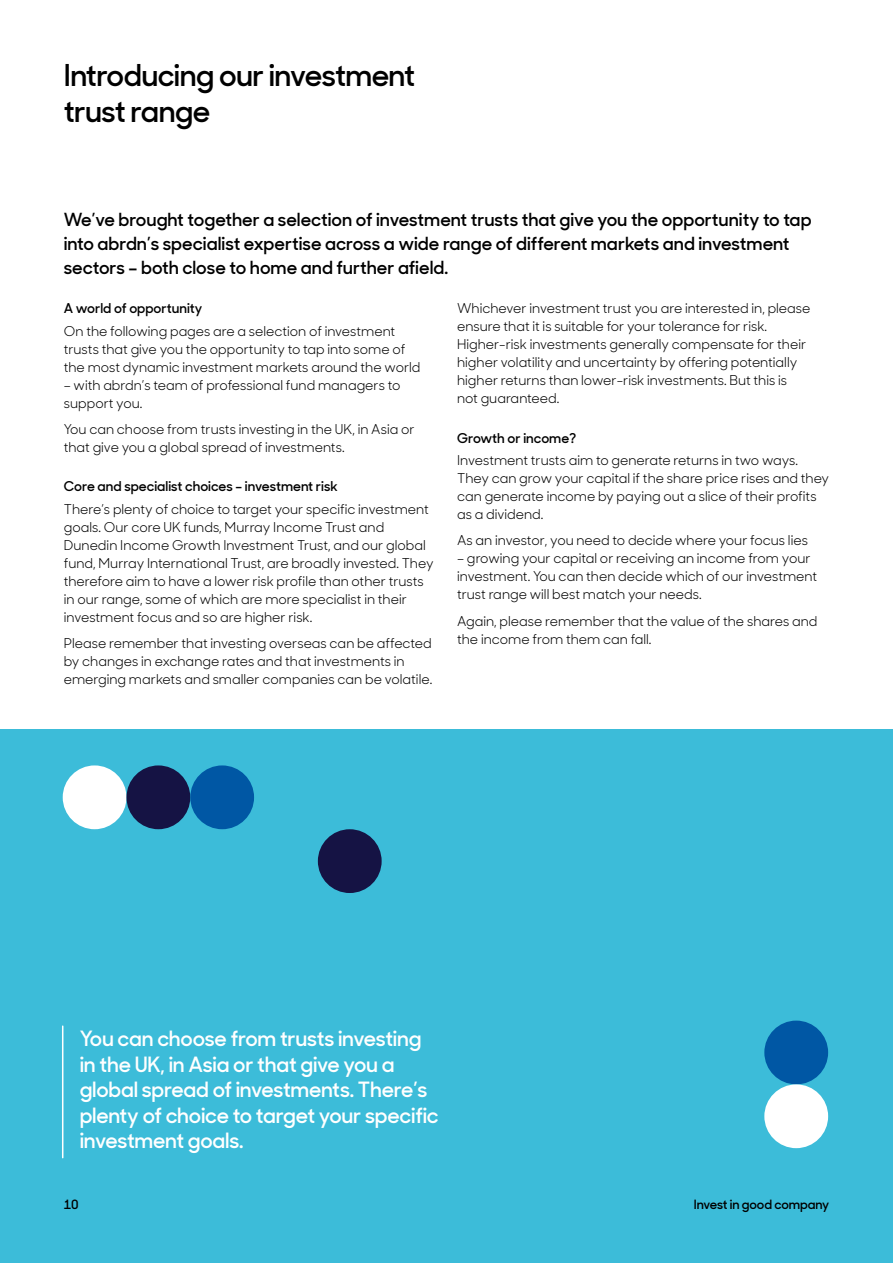
<style>
.page{position:relative;width:893px;height:1263px;background:#fff}
.page>*{position:absolute;margin:0;border:0;box-sizing:border-box;transform-origin:0 0}
.t1{font:600 30px/36px "Sharp Sans Display No 1";letter-spacing:-.02em;color:#000}
.t2{font:600 21px/25.5px "Sharp Sans Display No 1";letter-spacing:-.01em;color:#fff}
.t3{font:600 18px/24px "Sharp Sans Display No 1";color:#000}
.t4{font:13.5px/18px "Sharp Sans Display No 1";color:#000}
.t5{font:600 13.5px "Sharp Sans Display No 1";color:#000}
.t6{font:600 12.75px "Sharp Sans Display No 1";letter-spacing:-.01em;color:#000}
</style>
<div class="page">
<div style="left:0;top:730px;width:893px;height:533px;background:#3cbcd9"></div>
<hr style="left:62px;top:1026px;width:1px;height:132px;background:#fff">
<div style="left:63px;top:765px;width:63px;height:64px;background:#fff;border-radius:50%"></div>
<div style="left:126px;top:765px;width:64px;height:64px;background:#151344;border-radius:50%"></div>
<div style="left:190px;top:765px;width:64px;height:64px;background:#0057a4;border-radius:50%"></div>
<div style="left:318px;top:829px;width:64px;height:64px;background:#151344;border-radius:50%"></div>
<div style="left:764px;top:1020px;width:64px;height:64px;background:#0057a4;border-radius:50%"></div>
<div style="left:764px;top:1084px;width:64px;height:64px;background:#fff;border-radius:50%"></div>
<h1 class="t1" style="left:64px;top:55px;width:353px">Introducing our investment trust range</h1>
<h3 class="t3" style="left:64px;top:206px;width:749px">We’ve brought together a selection of investment trusts that give you the opportunity to tap into abrdn’s specialist expertise across a wide range of different markets and investment sectors – both close to home and further afield.</h3>
<p class="t5" style="left:64px;top:298px;width:140px">A world of opportunity</p>
<p class="t4" style="left:64px;top:321px;width:358px">On the following pages are a selection of investment trusts that give you the opportunity to tap into some of the most dynamic investment markets around the world</p>
<p class="t4" style="left:64px;top:375px;width:338px">– with abrdn’s team of professional fund managers to support you.</p>
<p class="t4" style="left:64px;top:419px;width:352px">You can choose from trusts investing in the UK, in Asia or that give you a global spread of investments.</p>
<p class="t5" style="left:64px;top:476px;width:275px">Core and specialist choices – investment risk</p>
<p class="t4" style="left:64px;top:499px;width:371px">There’s plenty of choice to target your specific investment goals. Our core UK funds, Murray Income Trust and Dunedin Income Growth Investment Trust, and our global fund, Murray International Trust, are broadly invested. They therefore aim to have a lower risk profile than other trusts in our range, some of which are more specialist in their investment focus and so are higher risk.</p>
<p class="t4" style="left:64px;top:633px;width:370px">Please remember that investing overseas can be affected by changes in exchange rates and that investments in emerging markets and smaller companies can be volatile.</p>
<p class="t4" style="left:457px;top:298px;width:355px">Whichever investment trust you are interested in, please ensure that it is suitable for your tolerance for risk.<br>Higher‑risk investments generally compensate for their higher volatility and uncertainty by offering potentially higher returns than lower-risk investments. But this is not guaranteed.</p>
<p class="t5" style="left:457px;top:427px;width:121px">Growth or income?</p>
<p class="t4" style="left:457px;top:450px;width:374px">Investment trusts aim to generate returns in two ways.<br>They can grow your capital if the share price rises and they can generate income by paying out a slice of their profits as a dividend.</p>
<p class="t4" style="left:457px;top:530px;width:352px">As an investor, you need to decide where your focus lies</p>
<p class="t4" style="left:457px;top:548px;width:361px">– growing your capital or receiving an income from your investment. You can then decide which of our investment trust range will best match your needs.</p>
<p class="t4" style="left:457px;top:611px;width:362px">Again, please remember that the value of the shares and the income from them can fall.</p>
<h2 class="t2" style="left:80px;top:1024px;width:360px">You can choose from trusts investing in the UK, in Asia or that give you a global spread of investments. There’s plenty of choice to target your specific investment goals.</h2>
<p class="t6" style="left:64px;top:1194px;width:16px">10</p>
<p class="t6" style="left:694px;top:1194px;width:137px">Invest in good company</p>
</div>
